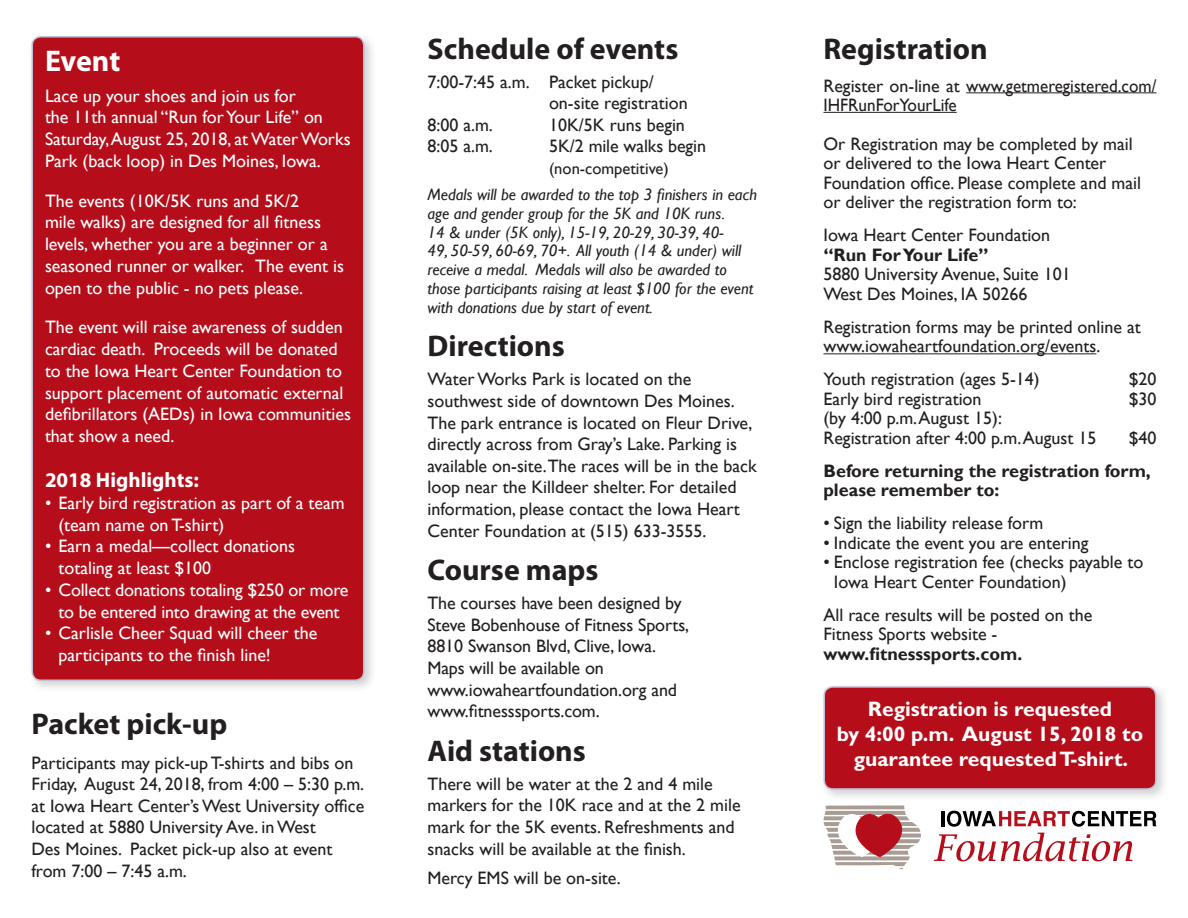
<style>
.page{position:relative;width:1188px;height:918px;background:#fff}
.page>*{position:absolute;margin:0;border:0;box-sizing:border-box;transform-origin:0 0}
.t1{font:700 30px "Myriad Pro";color:#231f20}
.t2{font:700 30px "Myriad Pro";letter-spacing:-.01em;color:#fff}
.t3{font:700 21px/25.2px "Gill Sans Std";color:#fff;text-align:center}
.t4{font:700 21px "Myriad Pro";color:#fff}
.t5{font:18px/21.6px "Gill Sans";color:#231f20}
.t6{font:18px/21.8px "Gill Sans";color:#fff}
.t7{font:700 18px/19.5px "Gill Sans";color:#231f20}
.t8{font:italic 16.5px/18.8px "Gill Sans";color:#231f20}
.t9{font:16.5px "Gill Sans";color:#231f20}
</style>
<div class="page">
<div style="left:28px;top:32px;width:349px;height:662px;background:#231f20;opacity:.2"></div>
<div style="left:32px;top:37px;width:332px;height:643px;background:#b50e1a;border-radius:9px"></div>
<div style="left:32px;top:36px;width:333px;height:645px;border:2px solid #bfc1d6;border-radius:9px"></div>
<div style="left:820px;top:682px;width:349px;height:120px;background:#231f20;opacity:.2"></div>
<div style="left:824px;top:687px;width:332px;height:102px;background:#b50e1a;border-radius:9px"></div>
<div style="left:824px;top:686px;width:333px;height:104px;border:2px solid #bfc1d6;border-radius:9px"></div>
<hr style="left:966px;top:92px;width:190px;height:1px;background:#231f20">
<hr style="left:824px;top:112px;width:133px;height:1px;background:#231f20">
<hr style="left:824px;top:353px;width:272px;height:1px;background:#231f20">
<svg style="left:824px;top:806px;width:97px;height:63px"></svg>
<hr style="left:941px;top:811px;width:3px;height:15px;background:#000">
<svg style="left:947px;top:811px;width:209px;height:16px"></svg>
<svg style="left:934px;top:833px;width:198px;height:28px"></svg>
<h1 class="t2" style="left:45px;top:41px;width:77px">Event</h1>
<p class="t6" style="left:45px;top:85px;width:307px">Lace up your shoes and join us for<br>the 11th annual “Run for Your Life” on Saturday, August 25, 2018, at Water Works Park (back loop) in Des Moines, Iowa.</p>
<p class="t6" style="left:45px;top:190px;width:301px">The events (10K/5K runs and 5K/2<br>mile walks) are designed for all fitness levels, whether you are a beginner or a seasoned runner or walker. The event is open to the public - no pets please.</p>
<p class="t6" style="left:45px;top:317px;width:307px">The event will raise awareness of sudden cardiac death. Proceeds will be donated to the Iowa Heart Center Foundation to support placement of automatic external defibrillators (AEDs) in Iowa communities that show a need.</p>
<p class="t4" style="left:45px;top:466px;width:156px">2018 Highlights:</p>
<p class="t6" style="left:58px;top:492px;width:288px;text-indent:-14px">• Early bird registration as part of a team (team name on T-shirt)</p>
<p class="t6" style="left:58px;top:536px;width:238px;text-indent:-14px">• Earn a medal—collect donations totaling at least $100</p>
<p class="t6" style="left:45px;top:579px;width:305px;text-align:center">• Collect donations totaling $250 or more to be entered into drawing at the event</p>
<p class="t6" style="left:58px;top:623px;width:260px;text-indent:-14px">• Carlisle Cheer Squad will cheer the participants to the finish line!</p>
<h1 class="t1" style="left:32px;top:704px;width:197px">Packet pick-up</h1>
<p class="t5" style="left:31px;top:752px;width:335px">Participants may pick-up T-shirts and bibs on Friday, August 24, 2018, from 4:00 – 5:30 p.m. at Iowa Heart Center’s West University office located at 5880 University Ave. in West<br>Des Moines. Packet pick-up also at event from 7:00 – 7:45 a.m.</p>
<h1 class="t1" style="left:428px;top:29px;width:252px">Schedule of events</h1>
<p class="t5" style="left:428px;top:71px;width:228px">7:00-7:45 a.m. Packet pickup/</p>
<p class="t5" style="left:549px;top:93px;width:140px">on-site registration</p>
<p class="t5" style="left:428px;top:114px;width:67px">8:00 a.m.</p>
<p class="t5" style="left:549px;top:114px;width:137px">10K/5K runs begin</p>
<p class="t5" style="left:428px;top:136px;width:67px">8:05 a.m.</p>
<p class="t5" style="left:549px;top:136px;width:159px">5K/2 mile walks begin</p>
<p class="t9" style="left:549px;top:159px;width:121px">(non-competitive)</p>
<p class="t8" style="left:427px;top:186px;width:331px">Medals will be awarded to the top 3 finishers in each age and gender group for the 5K and 10K runs.<br>14 &amp; under (5K only), 15-19, 20-29, 30-39, 40-<br>49, 50-59, 60-69, 70+. All youth (14 &amp; under) will receive a medal. Medals will also be awarded to those participants raising at least $100 for the event with donations due by start of event.</p>
<h1 class="t1" style="left:428px;top:327px;width:139px">Directions</h1>
<p class="t5" style="left:428px;top:369px;width:331px">Water Works Park is located on the southwest side of downtown Des Moines.<br>The park entrance is located on Fleur Drive, directly across from Gray’s Lake. Parking is available on-site.The races will be in the back loop near the Killdeer shelter. For detailed information, please contact the Iowa Heart Center Foundation at (515) 633-3555.</p>
<h1 class="t1" style="left:428px;top:550px;width:172px">Course maps</h1>
<p class="t5" style="left:428px;top:593px;width:263px">The courses have been designed by<br>Steve Bobenhouse of Fitness Sports,<br>8810 Swanson Blvd, Clive, Iowa.<br>Maps will be available on www.iowaheartfoundation.org and www.fitnesssports.com.</p>
<h1 class="t1" style="left:428px;top:731px;width:160px">Aid stations</h1>
<p class="t5" style="left:428px;top:773px;width:315px">There will be water at the 2 and 4 mile markers for the 10K race and at the 2 mile mark for the 5K events. Refreshments and snacks will be available at the finish.</p>
<p class="t5" style="left:428px;top:867px;width:195px">Mercy EMS will be on-site.</p>
<h1 class="t1" style="left:824px;top:29px;width:166px">Registration</h1>
<p class="t5" style="left:823px;top:76px;width:335px;line-height:19.5px">Register on-line at www.getmeregistered.com/<br>IHFRunForYourLife</p>
<p class="t5" style="left:824px;top:135px;width:319px;line-height:19.5px">Or Registration may be completed by mail or delivered to the Iowa Heart Center Foundation office. Please complete and mail or deliver the registration form to:</p>
<p class="t5" style="left:824px;top:225px;width:228px">Iowa Heart Center Foundation</p>
<p class="t7" style="left:824px;top:246px;width:167px">“Run For Your Life”</p>
<p class="t5" style="left:824px;top:265px;width:249px;line-height:19.5px">5880 University Avenue, Suite 101<br>West Des Moines, IA 50266</p>
<p class="t5" style="left:824px;top:317px;width:319px;line-height:19.5px">Registration forms may be printed online at www.iowaheartfoundation.org/events.</p>
<p class="t5" style="left:824px;top:369px;width:218px">Youth registration (ages 5-14)</p>
<p class="t5" style="left:1129px;top:369px;width:29px">$20</p>
<p class="t5" style="left:824px;top:388px;width:160px">Early bird registration</p>
<p class="t5" style="left:1129px;top:388px;width:29px">$30</p>
<p class="t5" style="left:824px;top:409px;width:274px;line-height:19.5px">(by 4:00 p.m. August 15):<br>Registration after 4:00 p.m. August 15</p>
<p class="t5" style="left:1129px;top:427px;width:29px">$40</p>
<p class="t7" style="left:824px;top:462px;width:329px">Before returning the registration form, please remember to:</p>
<p class="t5" style="left:824px;top:513px;width:221px">• Sign the liability release form</p>
<p class="t5" style="left:824px;top:532px;width:266px">• Indicate the event you are entering</p>
<p class="t5" style="left:834px;top:553px;width:311px;line-height:19.5px;text-indent:-10px">• Enclose registration fee (checks payable to<br>Iowa Heart Center Foundation)</p>
<p class="t5" style="left:824px;top:605px;width:271px;line-height:19.5px">All race results will be posted on the<br>Fitness Sports website -</p>
<p class="t7" style="left:824px;top:645px;width:200px">www.fitnesssports.com.</p>
<p class="t3" style="left:837px;top:696px;width:308px">Registration is requested<br>by 4:00 p.m. August 15, 2018 to guarantee requested T-shirt.</p>
</div>
